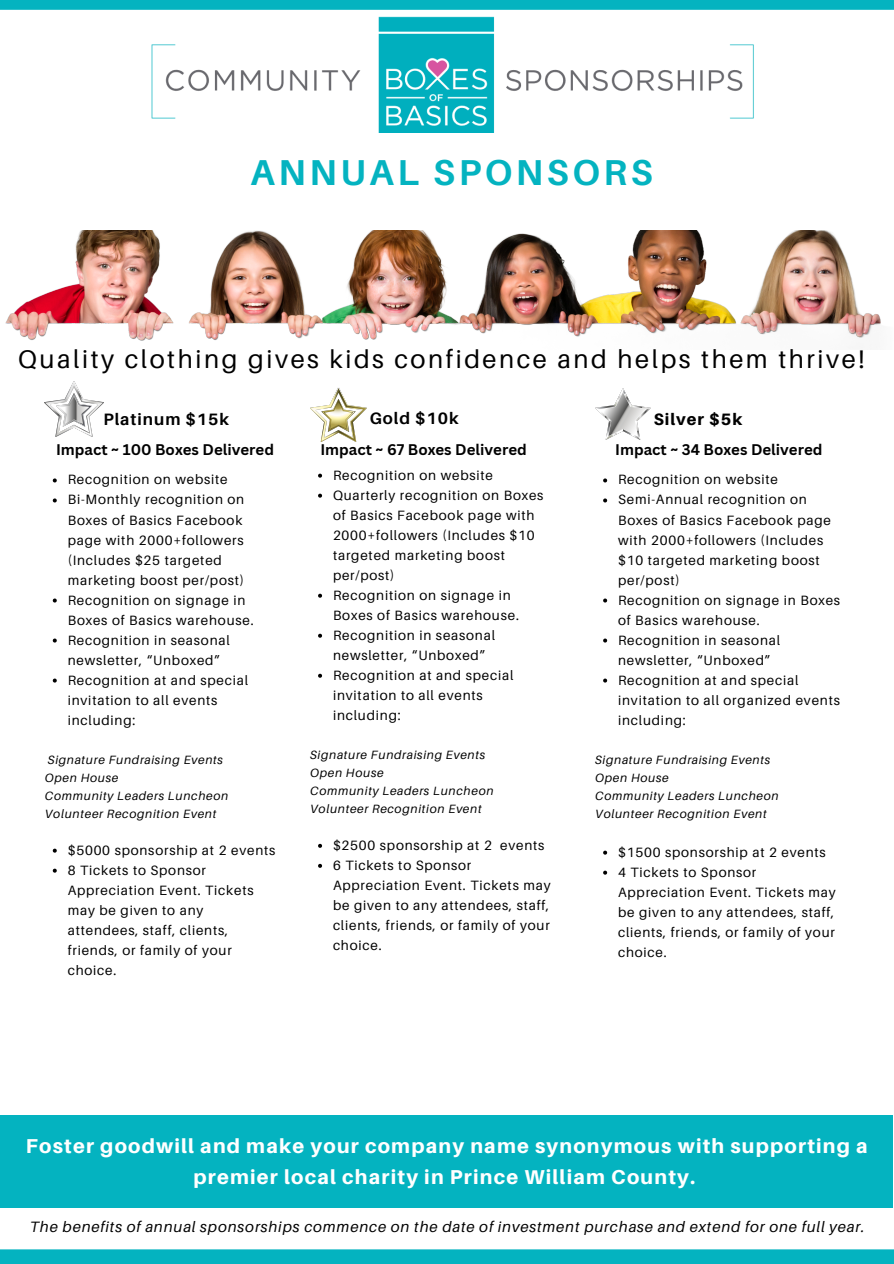
<style>
.page{position:relative;width:894px;height:1264px;background:#fff}
.page>*{position:absolute;margin:0;border:0;box-sizing:border-box;transform-origin:0 0}
.t1{font:700 36px "Aileron";letter-spacing:.1em;color:#04b3c0}
.t2{font:25.5px "Aileron";letter-spacing:.1em;color:#000}
.t3{font:800 20.1px/31.3px "Aileron";letter-spacing:.06em;color:#fff;text-align:center}
.t4{font:700 16.5px "Aileron";letter-spacing:.06em;color:#000}
.t5{font:800 16.5px "Aileron";letter-spacing:.06em;color:#000}
.t6{font:italic 15px "Aileron";letter-spacing:.06em;color:#000}
.t7{font:700 15px "Canva Sans";color:#000}
.t8{font:13.5px/20px "Aileron";letter-spacing:.06em;color:#000}
.t9{font:italic 12px "Aileron";letter-spacing:.06em;color:#000}
</style>
<div class="page">
<div style="left:0;top:0;width:893px;height:10px;background:#04b3c0"></div>
<div style="left:0;top:1249px;width:893px;height:14px;background:#04b3c0"></div>
<img style="left:151px;top:16px;width:603px;height:116px">
<img style="left:5px;top:230px;width:876px;height:111px">
<div style="left:0;top:1115px;width:892px;height:92px;background:#04b3c0"></div>
<img style="left:45px;top:382px;width:58px;height:55px">
<img style="left:310px;top:388px;width:56px;height:53px">
<img style="left:595px;top:389px;width:55px;height:50px">
<svg style="left:318px;top:473px;width:4px;height:4px"></svg>
<svg style="left:318px;top:493px;width:4px;height:4px"></svg>
<svg style="left:318px;top:593px;width:4px;height:4px"></svg>
<svg style="left:318px;top:633px;width:4px;height:4px"></svg>
<svg style="left:318px;top:673px;width:4px;height:4px"></svg>
<svg style="left:318px;top:843px;width:4px;height:4px"></svg>
<svg style="left:318px;top:863px;width:4px;height:4px"></svg>
<svg style="left:53px;top:478px;width:4px;height:4px"></svg>
<svg style="left:53px;top:498px;width:4px;height:4px"></svg>
<svg style="left:53px;top:598px;width:4px;height:4px"></svg>
<svg style="left:53px;top:638px;width:4px;height:4px"></svg>
<svg style="left:53px;top:678px;width:4px;height:4px"></svg>
<svg style="left:53px;top:848px;width:4px;height:4px"></svg>
<svg style="left:53px;top:868px;width:4px;height:4px"></svg>
<svg style="left:603px;top:478px;width:4px;height:4px"></svg>
<svg style="left:603px;top:498px;width:4px;height:4px"></svg>
<svg style="left:603px;top:598px;width:4px;height:4px"></svg>
<svg style="left:603px;top:638px;width:4px;height:4px"></svg>
<svg style="left:603px;top:678px;width:4px;height:4px"></svg>
<svg style="left:603px;top:850px;width:4px;height:4px"></svg>
<svg style="left:603px;top:870px;width:4px;height:4px"></svg>
<p class="t1" style="left:250px;top:150px;width:403px">ANNUAL SPONSORS</p>
<h5 class="t2" style="left:18px;top:344px;width:847px">Quality clothing gives kids confidence and helps them thrive!</h5>
<p class="t4" style="left:103px;top:409px;width:127px">Platinum $15k</p>
<p class="t4" style="left:369px;top:408px;width:91px">Gold $10k</p>
<p class="t5" style="left:653px;top:409px;width:90px">Silver $5k</p>
<p class="t7" style="left:56px;top:439px;width:219px">Impact ~ 100 Boxes Delivered</p>
<p class="t7" style="left:320px;top:439px;width:208px">Impact ~ 67 Boxes Delivered</p>
<h6 class="t7" style="left:615px;top:439px;width:209px">Impact ~ 34 Boxes Delivered</h6>
<p class="t8" style="left:68px;top:469px;width:161px">Recognition on website</p>
<p class="t8" style="left:68px;top:489px;width:178px">Bi-Monthly recognition on<br>Boxes of Basics Facebook page with 2000+followers (Includes $25 targeted marketing boost per/post)</p>
<p class="t8" style="left:68px;top:589px;width:187px">Recognition on signage in<br>Boxes of Basics warehouse.</p>
<p class="t8" style="left:68px;top:629px;width:163px">Recognition in seasonal newsletter, “Unboxed”</p>
<p class="t8" style="left:68px;top:669px;width:182px">Recognition at and special invitation to all events including:</p>
<p class="t9" style="left:48px;top:752px;width:177px">Signature Fundraising Events</p>
<p class="t9" style="left:45px;top:770px;width:75px">Open House</p>
<p class="t9" style="left:45px;top:788px;width:185px">Community Leaders Luncheon</p>
<p class="t9" style="left:45px;top:806px;width:173px">Volunteer Recognition Event</p>
<p class="t8" style="left:68px;top:839px;width:209px">$5000 sponsorship at 2 events</p>
<p class="t8" style="left:68px;top:859px;width:187px">8 Tickets to Sponsor<br>Appreciation Event. Tickets may be given to any attendees, staff, clients, friends, or family of your choice.</p>
<h4 class="t8" style="left:333px;top:464px;width:161px">Recognition on website</h4>
<h4 class="t8" style="left:333px;top:484px;width:212px">Quarterly recognition on Boxes of Basics Facebook page with<br>2000+followers (Includes $10 targeted marketing boost per/post)</h4>
<p class="t8" style="left:333px;top:584px;width:187px">Recognition on signage in<br>Boxes of Basics warehouse.</p>
<h4 class="t8" style="left:333px;top:624px;width:163px">Recognition in seasonal newsletter, “Unboxed”</h4>
<h4 class="t8" style="left:333px;top:664px;width:182px">Recognition at and special invitation to all events including:</h4>
<p class="t9" style="left:310px;top:747px;width:177px">Signature Fundraising Events</p>
<h4 class="t9" style="left:310px;top:765px;width:75px">Open House</h4>
<h4 class="t9" style="left:310px;top:783px;width:185px">Community Leaders Luncheon</h4>
<p class="t9" style="left:310px;top:801px;width:173px">Volunteer Recognition Event</p>
<p class="t8" style="left:333px;top:834px;width:213px">$2500 sponsorship at 2 events</p>
<p class="t8" style="left:333px;top:854px;width:219px">6 Tickets to Sponsor<br>Appreciation Event. Tickets may be given to any attendees, staff, clients, friends, or family of your choice.</p>
<p class="t8" style="left:618px;top:469px;width:161px">Recognition on website</p>
<p class="t8" style="left:618px;top:489px;width:214px">Semi-Annual recognition on<br>Boxes of Basics Facebook page with 2000+followers (Includes $10 targeted marketing boost per/post)</p>
<p class="t8" style="left:618px;top:589px;width:223px">Recognition on signage in Boxes of Basics warehouse.</p>
<p class="t8" style="left:618px;top:629px;width:163px">Recognition in seasonal newsletter, “Unboxed”</p>
<p class="t8" style="left:618px;top:669px;width:223px">Recognition at and special invitation to all organized events including:</p>
<p class="t9" style="left:595px;top:752px;width:177px">Signature Fundraising Events</p>
<p class="t9" style="left:595px;top:770px;width:75px">Open House</p>
<p class="t9" style="left:595px;top:788px;width:185px">Community Leaders Luncheon</p>
<p class="t9" style="left:595px;top:806px;width:173px">Volunteer Recognition Event</p>
<p class="t8" style="left:618px;top:841px;width:209px">$1500 sponsorship at 2 events</p>
<p class="t8" style="left:618px;top:861px;width:219px">4 Tickets to Sponsor<br>Appreciation Event. Tickets may be given to any attendees, staff, clients, friends, or family of your choice.</p>
<p class="t3" style="left:26px;top:1129px;width:843px">Foster goodwill and make your company name synonymous with supporting a premier local charity in Prince William County.</p>
<h3 class="t6" style="left:30px;top:1217px;width:836px">The benefits of annual sponsorships commence on the date of investment purchase and extend for one full year.</h3>
</div>
